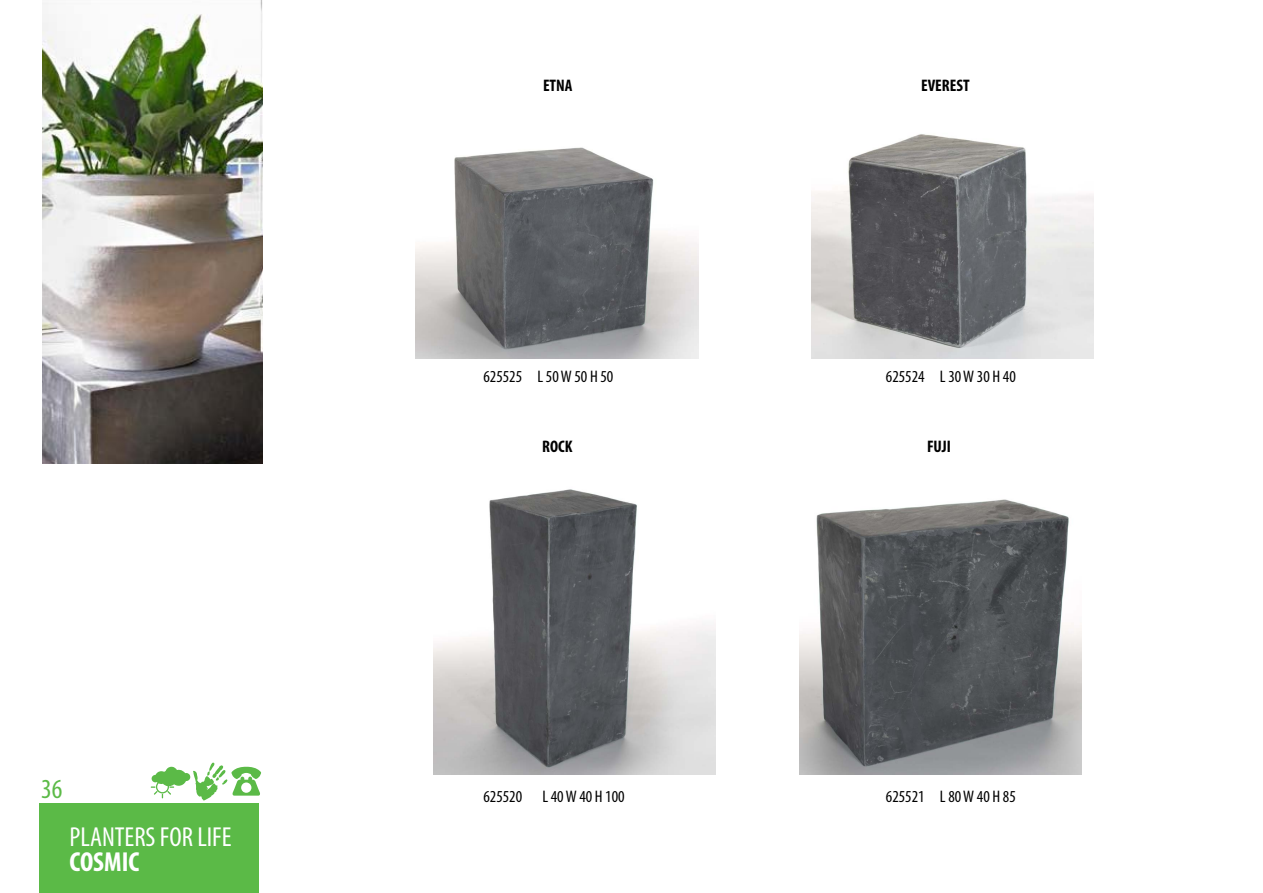
<style>
.page{position:relative;width:1263px;height:893px;background:#fff}
.page>*{position:absolute;margin:0;border:0;box-sizing:border-box;transform-origin:0 0}
.t1{font:condensed 27.6px "Myriad Pro";color:#fff}
.t2{font:700 condensed 27.6px "Myriad Pro";color:#fff}
.t3{font:condensed 27.6px "Myriad Pro";color:#5bba47}
.t4{font:condensed 16.8px "Myriad Pro";color:#000}
.t5{font:700 condensed 16.8px "Myriad Pro";color:#000}
</style>
<div class="page">
<div style="left:39px;top:804px;width:220px;height:89px;background:#5bba47"></div>
<img style="left:43px;top:0;width:219px;height:463px">
<img style="left:416px;top:147px;width:282px;height:211px">
<img style="left:811px;top:134px;width:283px;height:224px">
<img style="left:799px;top:499px;width:282px;height:275px">
<img style="left:433px;top:489px;width:282px;height:285px">
<svg style="left:151px;top:762px;width:110px;height:39px"></svg>
<h1 class="t3" style="left:41px;top:773px;width:23px">36</h1>
<h1 class="t1" style="left:69px;top:820px;width:164px">PLANTERS FOR LIFE</h1>
<h1 class="t2" style="left:69px;top:844px;width:71px">COSMIC</h1>
<p class="t5" style="left:543px;top:75px;width:31px">ETNA</p>
<p class="t5" style="left:921px;top:75px;width:50px">EVEREST</p>
<p class="t4" style="left:483px;top:366px;width:131px">625525 L 50 W 50 H 50</p>
<p class="t4" style="left:886px;top:366px;width:131px">625524 L 30 W 30 H 40</p>
<p class="t5" style="left:542px;top:436px;width:32px">ROCK</p>
<p class="t5" style="left:927px;top:436px;width:26px">FUJI</p>
<p class="t4" style="left:483px;top:786px;width:143px">625520 L 40 W 40 H 100</p>
<p class="t4" style="left:886px;top:786px;width:131px">625521 L 80 W 40 H 85</p>
</div>
